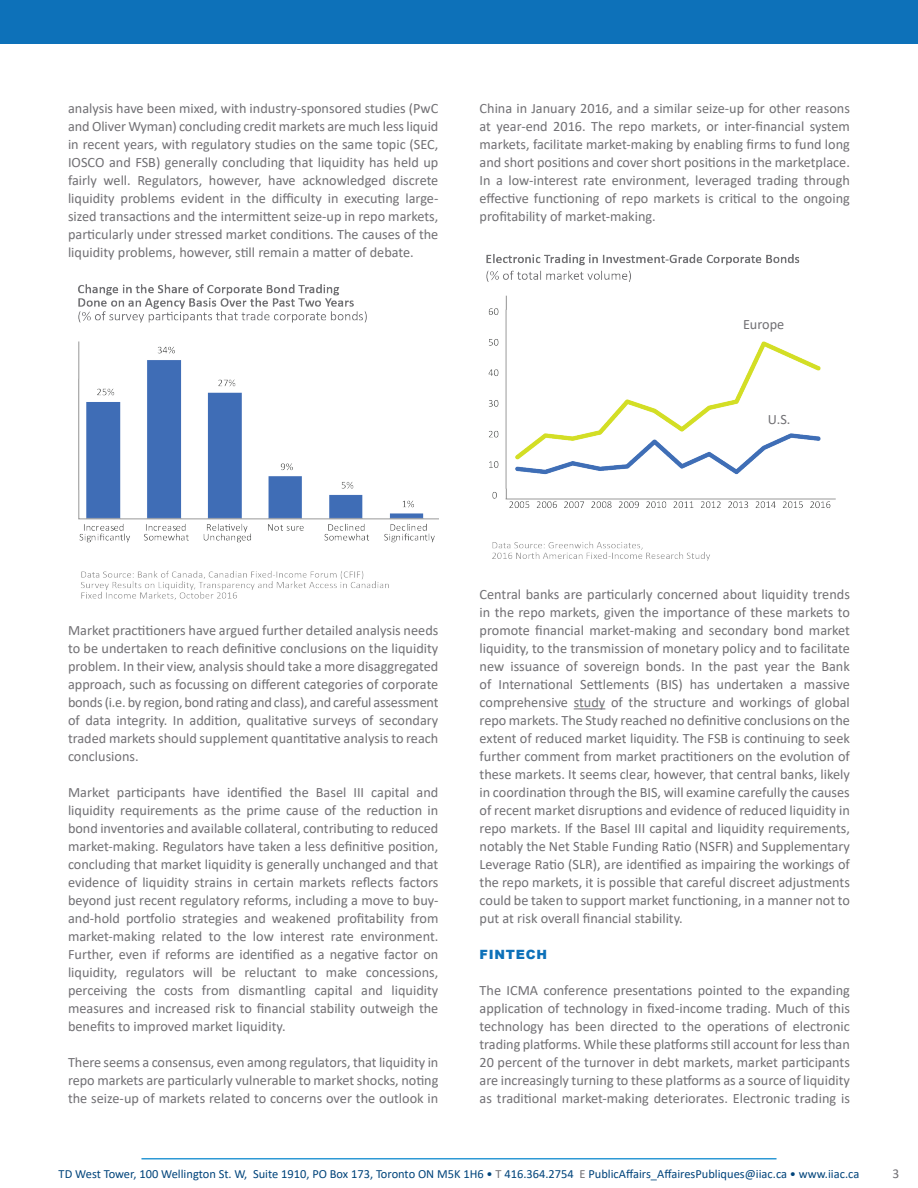
<style>
.page{position:relative;width:918px;height:1188px;background:#fff}
.page>*{position:absolute;margin:0;border:0;box-sizing:border-box;transform-origin:0 0}
.t1{font:14.25px/18px "Calibri";color:#717074;text-align:justify}
.t2{font:13.5px "Calibri";color:#717074}
.t3{font:900 12.75px "Arial";letter-spacing:.06em;color:#0d71b9}
.t4{font:12.45px "Calibri";color:#00447b}
.s1{color:#717074}
</style>
<div class="page">
<hr style="left:141px;top:1158px;width:636px;height:2px;background:#2d99d5">
<div style="left:0;top:0;width:918px;height:44px;background:#0d71b9"></div>
<hr style="left:574px;top:708px;width:31px;height:1px;background:#717074">
<img style="left:78px;top:284px;width:360px;height:316px">
<img style="left:486px;top:254px;width:350px;height:307px">
<p class="t1" style="left:68px;top:99px;width:372px">analysis have been mixed, with industry-sponsored studies (PwC and Oliver Wyman) concluding credit markets are much less liquid in recent years, with regulatory studies on the same topic (SEC, IOSCO and FSB) generally concluding that liquidity has held up fairly well. Regulators, however, have acknowledged discrete liquidity problems evident in the difficulty in executing large&shy;sized transactions and the intermittent seize-up in repo markets, particularly under stressed market conditions. The causes of the liquidity problems, however, still remain a matter of debate.</p>
<p class="t1" style="left:480px;top:99px;width:372px">China in January 2016, and a similar seize-up for other reasons at year-end 2016. The repo markets, or inter-financial system markets, facilitate market-making by enabling firms to fund long and short positions and cover short positions in the marketplace.<br>In a low-interest rate environment, leveraged trading through effective functioning of repo markets is critical to the ongoing profitability of market-making.</p>
<p class="t1" style="left:743px;top:315px;width:43px">Europe</p>
<p class="t1" style="left:768px;top:410px;width:24px">U.S.</p>
<p class="t1" style="left:68px;top:621px;width:372px">Market practitioners have argued further detailed analysis needs to be undertaken to reach definitive conclusions on the liquidity problem. In their view, analysis should take a more disaggregated approach, such as focussing on different categories of corporate bonds (i.e. by region, bond rating and class), and careful assessment of data integrity. In addition, qualitative surveys of secondary traded markets should supplement quantitative analysis to reach conclusions.</p>
<p class="t1" style="left:68px;top:783px;width:372px">Market participants have identified the Basel III capital and liquidity requirements as the prime cause of the reduction in bond inventories and available collateral, contributing to reduced market-making. Regulators have taken a less definitive position, concluding that market liquidity is generally unchanged and that evidence of liquidity strains in certain markets reflects factors beyond just recent regulatory reforms, including a move to buy&shy;and-hold portfolio strategies and weakened profitability from market-making related to the low interest rate environment.<br>Further, even if reforms are identified as a negative factor on liquidity, regulators will be reluctant to make concessions, perceiving the costs from dismantling capital and liquidity measures and increased risk to financial stability outweigh the benefits to improved market liquidity.</p>
<p class="t1" style="left:68px;top:1053px;width:372px">There seems a consensus, even among regulators, that liquidity in repo markets are particularly vulnerable to market shocks, noting the seize-up of markets related to concerns over the outlook in</p>
<p class="t1" style="left:480px;top:585px;width:372px">Central banks are particularly concerned about liquidity trends in the repo markets, given the importance of these markets to promote financial market-making and secondary bond market liquidity, to the transmission of monetary policy and to facilitate new issuance of sovereign bonds. In the past year the Bank of International Settlements (BIS) has undertaken a massive comprehensive study of the structure and workings of global repo markets. The Study reached no definitive conclusions on the extent of reduced market liquidity. The FSB is continuing to seek further comment from market practitioners on the evolution of these markets. It seems clear, however, that central banks, likely in coordination through the BIS, will examine carefully the causes of recent market disruptions and evidence of reduced liquidity in repo markets. If the Basel III capital and liquidity requirements, notably the Net Stable Funding Ratio (NSFR) and Supplementary Leverage Ratio (SLR), are identified as impairing the workings of the repo markets, it is possible that careful discreet adjustments could be taken to support market functioning, in a manner not to put at risk overall financial stability.</p>
<p class="t3" style="left:480px;top:945px;width:69px">FINTECH</p>
<p class="t1" style="left:480px;top:981px;width:372px">The ICMA conference presentations pointed to the expanding application of technology in fixed-income trading. Much of this technology has been directed to the operations of electronic trading platforms. While these platforms still account for less than 20 percent of the turnover in debt markets, market participants are increasingly turning to these platforms as a source of liquidity as traditional market-making deteriorates. Electronic trading is</p>
<p class="t4" style="left:59px;top:1166px;width:802px">TD West Tower, 100 Wellington St. W, Suite 1910, PO Box 173, Toronto ON M5K 1H6 • <span class="s1">T</span> 416.364.2754 <span class="s1">E</span> PublicAffairs_AffairesPubliques@iiac.ca • www.iiac.ca</p>
<p class="t2" style="left:892px;top:1165px;width:8px">3</p>
</div>
